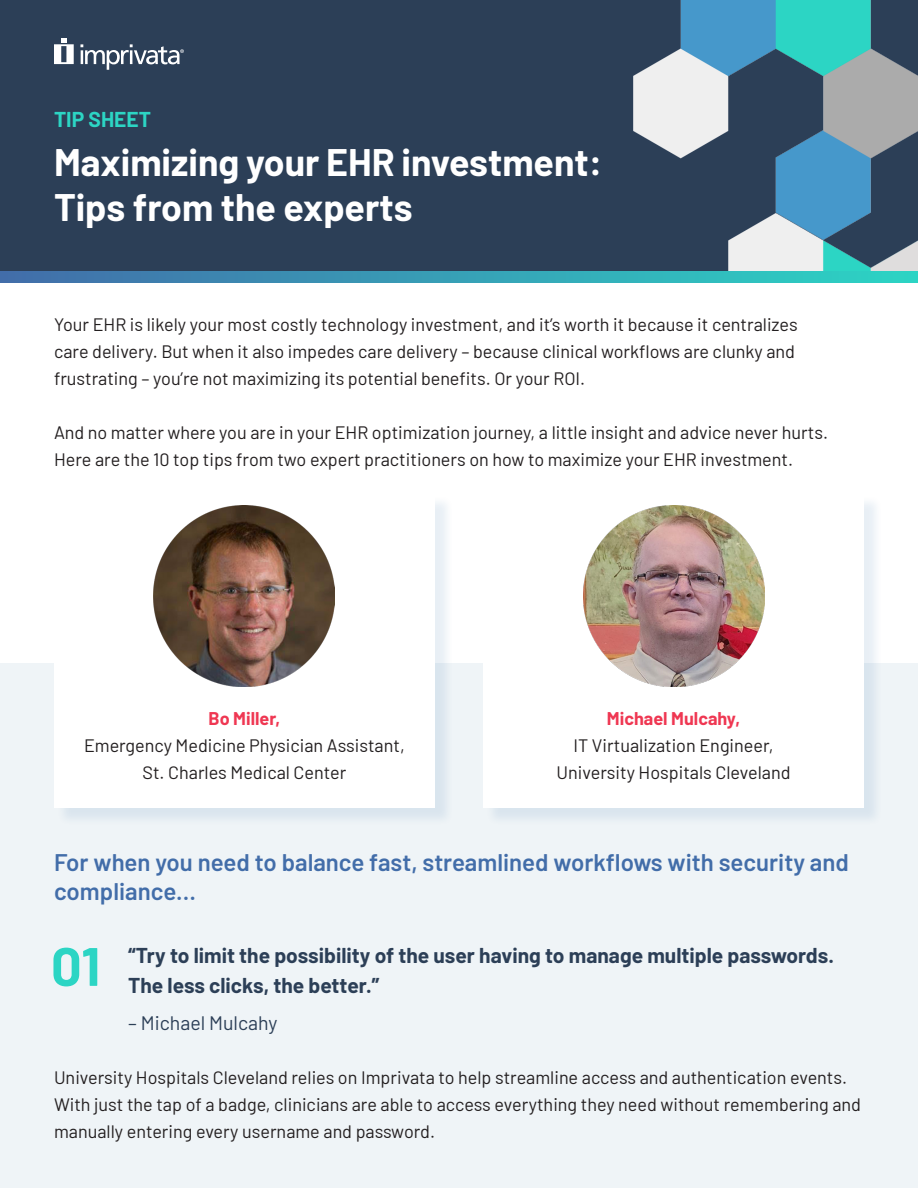
<style>
.page{position:relative;width:918px;height:1188px;background:#fff}
.page>*{position:absolute;margin:0;border:0;box-sizing:border-box;transform-origin:0 0}
.H1___Body_headline___Datasheet{font:700 54px "Barlow";color:#2cd5c4}
.H1___Body_headline___Datasheet-2{font:700 37.5px/45px "Barlow";color:#fff}
.H3___Section_heading{font:600 24px/28.8px "Barlow";color:#426da9}
.Body___Body_copy{font:700 21px/30px "Barlow";color:#2c3f57}
.LABEL{font:700 21px "Barlow";color:#2cd5c4}
.Body___Body_copy-2{font:19.5px "Barlow";color:#2c3f57}
.Body___Body_copy-3{font:18px/27px "Barlow";color:#231f20}
.Body___Body_copy-4{font:700 18px "Barlow";color:#ef3752}
</style>
<div class="page">
<div style="left:0;top:664px;width:918px;height:524px;background:#eff4f7"></div>
<div style="left:0;top:0;width:918px;height:283px;background:#2c3f57"></div>
<img style="left:633px;top:0;width:285px;height:271px">
<svg style="left:0;top:271px;width:918px;height:12px;background:#37a0b6"></svg>
<div style="left:56px;top:495px;width:398px;height:331px;background:#175d9e;opacity:.1"></div>
<div style="left:54px;top:493px;width:381px;height:314px;background:#fff"></div>
<div style="left:486px;top:495px;width:397px;height:331px;background:#175d9e;opacity:.1"></div>
<div style="left:483px;top:493px;width:381px;height:314px;background:#fff"></div>
<img style="left:154px;top:506px;width:181px;height:181px">
<img style="left:583px;top:506px;width:181px;height:181px">
<svg style="left:54px;top:38px;width:20px;height:26px"></svg>
<svg style="left:80px;top:44px;width:104px;height:26px"></svg>
<p class="LABEL" style="left:54px;top:104px;width:99px">TIP SHEET</p>
<p class="H1___Body_headline___Datasheet-2" style="left:54px;top:137px;width:550px">Maximizing your EHR investment:<br>Tips from the experts</p>
<p class="Body___Body_copy-3" style="left:54px;top:310px;width:745px">Your EHR is likely your most costly technology investment, and it’s worth it because it centralizes care delivery. But when it also impedes care delivery – because clinical workflows are clunky and frustrating – you’re not maximizing its potential benefits. Or your ROI.</p>
<p class="Body___Body_copy-3" style="left:54px;top:418px;width:776px">And no matter where you are in your EHR optimization journey, a little insight and advice never hurts.<br>Here are the 10 top tips from two expert practitioners on how to maximize your EHR investment.</p>
<p class="Body___Body_copy-4" style="left:209px;top:705px;width:73px">Bo Miller,</p>
<p class="Body___Body_copy-3" style="left:84px;top:731px;width:322px">Emergency Medicine Physician Assistant,</p>
<p class="Body___Body_copy-3" style="left:143px;top:758px;width:205px">St. Charles Medical Center</p>
<p class="Body___Body_copy-4" style="left:607px;top:705px;width:135px">Michael Mulcahy,</p>
<p class="Body___Body_copy-3" style="left:573px;top:731px;width:202px">IT Virtualization Engineer,</p>
<p class="Body___Body_copy-3" style="left:557px;top:758px;width:235px">University Hospitals Cleveland</p>
<p class="H3___Section_heading" style="left:54px;top:846px;width:796px">For when you need to balance fast, streamlined workflows with security and compliance…</p>
<p class="H1___Body_headline___Datasheet" style="left:51px;top:926px;width:51px">01</p>
<p class="Body___Body_copy" style="left:128px;top:939px;width:707px">“Try to limit the possibility of the user having to manage multiple passwords.<br>The less clicks, the better.”</p>
<p class="Body___Body_copy-2" style="left:128px;top:1009px;width:151px">– Michael Mulcahy</p>
<p class="Body___Body_copy-3" style="left:54px;top:1063px;width:809px">University Hospitals Cleveland relies on Imprivata to help streamline access and authentication events.<br>With just the tap of a badge, clinicians are able to access everything they need without remembering and manually entering every username and password.</p>
</div>
